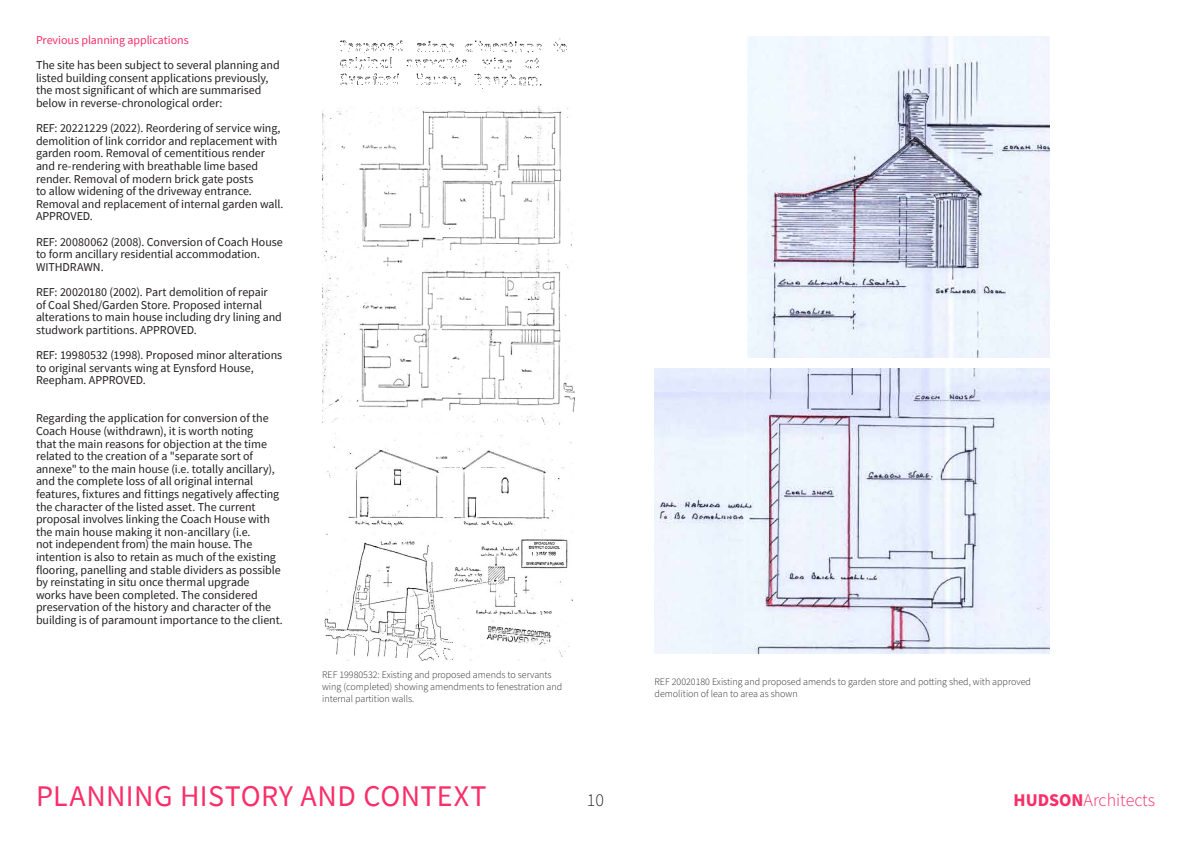
<style>
.page{position:relative;width:1191px;height:842px;background:#fff}
.page>*{position:absolute;margin:0;border:0;box-sizing:border-box;transform-origin:0 0}
.t1{font:30px "Source Sans Pro";letter-spacing:.01em;color:#fa2e69}
.t2{font:18px "Source Sans Variable";color:#fa2e69}
.t3{font:300 18px "Source Sans Pro";color:#231f20}
.t4{font:12px/12.6px "Source Sans Pro";letter-spacing:-.005em;color:#231f20}
.t5{font:12px "Source Sans Pro";letter-spacing:-.005em;color:#fa2e69}
.t6{font:300 10px/12px "Source Sans Pro";color:#231f20}
.s1{font-family:"Source Sans Pro";font-weight:700}
</style>
<div class="page">
<img style="left:324px;top:432px;width:248px;height:229px">
<img style="left:340px;top:38px;width:227px;height:51px">
<img style="left:322px;top:106px;width:252px;height:319px">
<img style="left:747px;top:36px;width:302px;height:322px">
<img style="left:654px;top:368px;width:395px;height:285px">
<p class="t5" style="left:36px;top:32px;width:154px">Previous planning applications</p>
<p class="t4" style="left:36px;top:59px;width:245px">The site has been subject to several planning and listed building consent applications previously, the most significant of which are summarised below in reverse-chronological order:</p>
<p class="t4" style="left:36px;top:122px;width:249px">REF: 20221229 (2022). Reordering of service wing, demolition of link corridor and replacement with garden room. Removal of cementitious render and re-rendering with breathable lime based render. Removal of modern brick gate posts<br>to allow widening of the driveway entrance.<br>Removal and replacement of internal garden wall.<br>APPROVED.</p>
<p class="t4" style="left:36px;top:235px;width:248px">REF: 20080062 (2008). Conversion of Coach House to form ancillary residential accommodation.<br>WITHDRAWN.</p>
<p class="t4" style="left:36px;top:286px;width:247px">REF: 20020180 (2002). Part demolition of repair<br>of Coal Shed/Garden Store. Proposed internal alterations to main house including dry lining and studwork partitions. APPROVED.</p>
<p class="t4" style="left:36px;top:349px;width:248px">REF: 19980532 (1998). Proposed minor alterations to original servants wing at Eynsford House,<br>Reepham. APPROVED.</p>
<p class="t4" style="left:36px;top:412px;width:248px">Regarding the application for conversion of the Coach House (withdrawn), it is worth noting<br>that the main reasons for objection at the time related to the creation of a "separate sort of annexe" to the main house (i.e. totally ancillary), and the complete loss of all original internal features, fixtures and fittings negatively affecting the character of the listed asset. The current proposal involves linking the Coach House with the main house making it non-ancillary (i.e.<br>not independent from) the main house. The intention is also to retain as much of the existing flooring, panelling and stable dividers as possible by reinstating in situ once thermal upgrade works have been completed. The considered preservation of the history and character of the building is of paramount importance to the client.</p>
<p class="t6" style="left:322px;top:669px;width:242px">REF 19980532: Existing and proposed amends to servants wing (completed) showing amendments to fenestration and internal partition walls.</p>
<p class="t6" style="left:654px;top:676px;width:378px">REF 20020180 Existing and proposed amends to garden store and potting shed, with approved demolition of lean to area as shown</p>
<h1 class="t1" style="left:36px;top:777px;width:452px">PLANNING HISTORY AND CONTEXT</h1>
<h2 class="t3" style="left:587px;top:788px;width:19px">10</h2>
<h2 class="t2" style="left:1013px;top:789px;width:143px"><span class="s1">HUDSON</span>Architects</h2>
</div>
